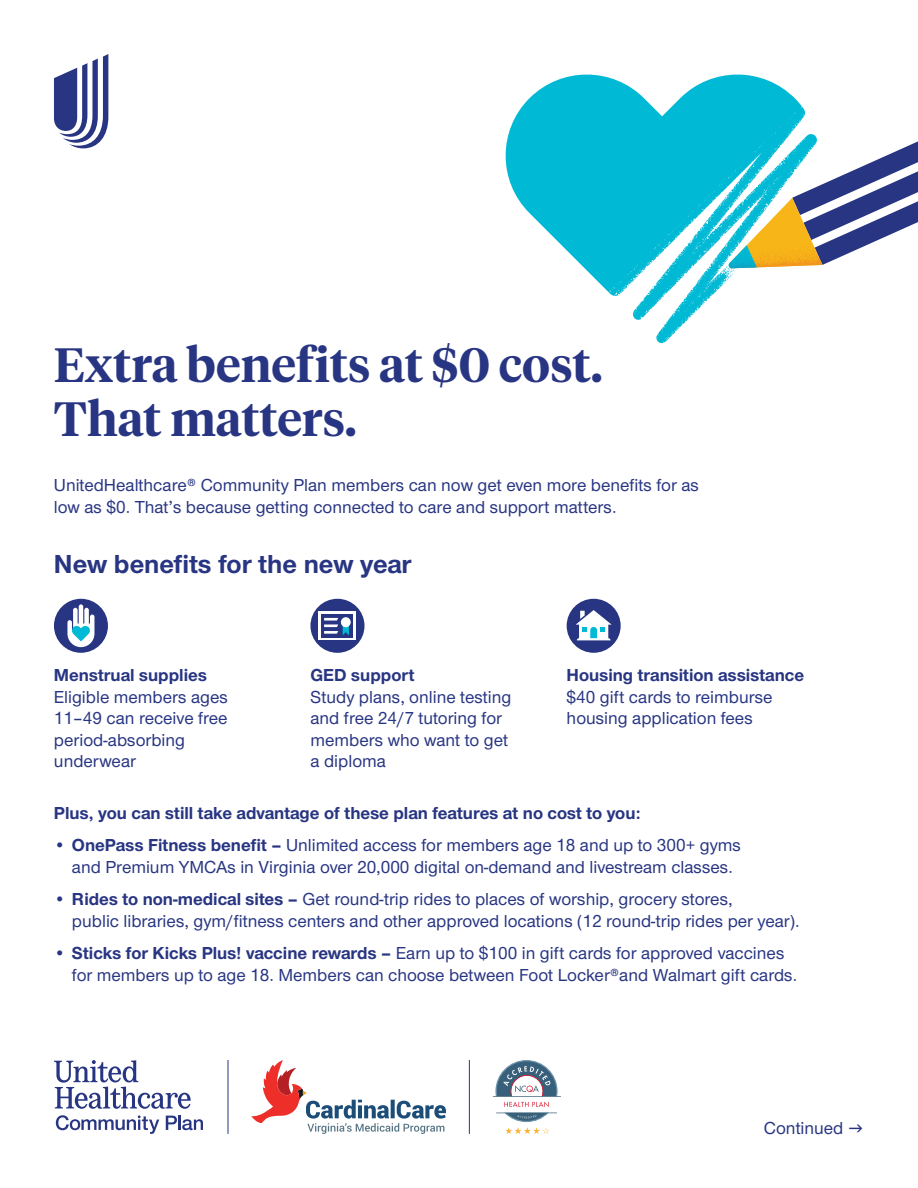
<style>
.page{position:relative;width:918px;height:1188px;background:#fff}
.page>*{position:absolute;margin:0;border:0;box-sizing:border-box;transform-origin:0 0}
.t1{font:600 48px/54px "UHC Serif Headline";color:#283582}
.t2{font:700 27px "UHC Sans";color:#283582}
.t3{font:500 18px/21.6px "UHC Sans";color:#283582}
.t4{font:700 18px "UHC Sans";color:#283582}
.s1{font-weight:700}
</style>
<div class="page">
<svg style="left:817px;top:141px;width:101px;height:125px"></svg>
<svg style="left:505px;top:74px;width:312px;height:270px;fill:#01b9d4"></svg>
<svg style="left:54px;top:54px;width:54px;height:94px"></svg>
<svg style="left:54px;top:1060px;width:137px;height:49px"></svg>
<svg style="left:56px;top:1115px;width:103px;height:19px"></svg>
<svg style="left:166px;top:1116px;width:37px;height:14px"></svg>
<hr style="left:228px;top:1060px;width:1px;height:74px;background:#283582">
<svg style="left:251px;top:1060px;width:195px;height:74px"></svg>
<hr style="left:469px;top:1060px;width:1px;height:74px;background:#283582">
<svg style="left:504px;top:1102px;width:45px;height:5px"></svg>
<hr style="left:496px;top:1113px;width:61px;height:1px;background:#38607a">
<hr style="left:493px;top:1096px;width:68px;height:1px;background:#38607a">
<svg style="left:495px;top:1060px;width:62px;height:36px"></svg>
<svg style="left:504px;top:1113px;width:45px;height:21px"></svg>
<div style="left:54px;top:599px;width:54px;height:54px;background:#283582;border-radius:50%"></div>
<svg style="left:67px;top:604px;width:27px;height:43px"></svg>
<div style="left:310px;top:599px;width:54px;height:54px;background:#283582;border-radius:50%"></div>
<svg style="left:319px;top:612px;width:37px;height:28px"></svg>
<div style="left:322px;top:614px;width:31px;height:23px;background:#283582"></div>
<svg style="left:341px;top:617px;width:10px;height:10px"></svg>
<svg style="left:324px;top:618px;width:25px;height:17px"></svg>
<div style="left:567px;top:599px;width:54px;height:54px;background:#283582;border-radius:50%"></div>
<svg style="left:576px;top:610px;width:36px;height:30px"></svg>
<h1 class="t1" style="left:54px;top:336px;width:550px">Extra benefits at $0 cost.<br>That matters.</h1>
<p class="t3" style="left:54px;top:474px;width:646px">UnitedHealthcare® Community Plan members can now get even more benefits for as low as $0. That’s because getting connected to care and support matters.</p>
<h2 class="t2" style="left:54px;top:545px;width:359px">New benefits for the new year</h2>
<p class="t4" style="left:54px;top:663px;width:154px">Menstrual supplies</p>
<p class="t3" style="left:54px;top:685px;width:175px">Eligible members ages<br>11–49 can receive free period-absorbing underwear</p>
<p class="t4" style="left:311px;top:663px;width:106px">GED support</p>
<p class="t3" style="left:311px;top:685px;width:202px">Study plans, online testing and free 24/7 tutoring for members who want to get a diploma</p>
<p class="t4" style="left:567px;top:663px;width:239px">Housing transition assistance</p>
<p class="t3" style="left:567px;top:685px;width:207px">$40 gift cards to reimburse housing application fees</p>
<p class="t4" style="left:54px;top:801px;width:588px">Plus, you can still take advantage of these plan features at no cost to you:</p>
<p class="t3" style="left:54px;top:834px;width:689px;text-align:center"><span class="s1">• OnePass Fitness benefit –</span> Unlimited access for members age 18 and up to 300+ gyms and Premium YMCAs in Virginia over 20,000 digital on-demand and livestream classes.</p>
<p class="t3" style="left:72px;top:888px;width:729px;text-indent:-18px"><span class="s1">• Rides to non-medical sites –</span> Get round-trip rides to places of worship, grocery stores,<br>public libraries, gym/fitness centers and other approved locations (12 round-trip rides per year).</p>
<p class="t3" style="left:72px;top:942px;width:727px;text-indent:-18px"><span class="s1">• Sticks for Kicks Plus! vaccine rewards –</span> Earn up to $100 in gift cards for approved vaccines for members up to age 18. Members can choose between Foot Locker®and Walmart gift cards.</p>
<p class="t3" style="left:764px;top:1116px;width:81px">Continued</p>
</div>
